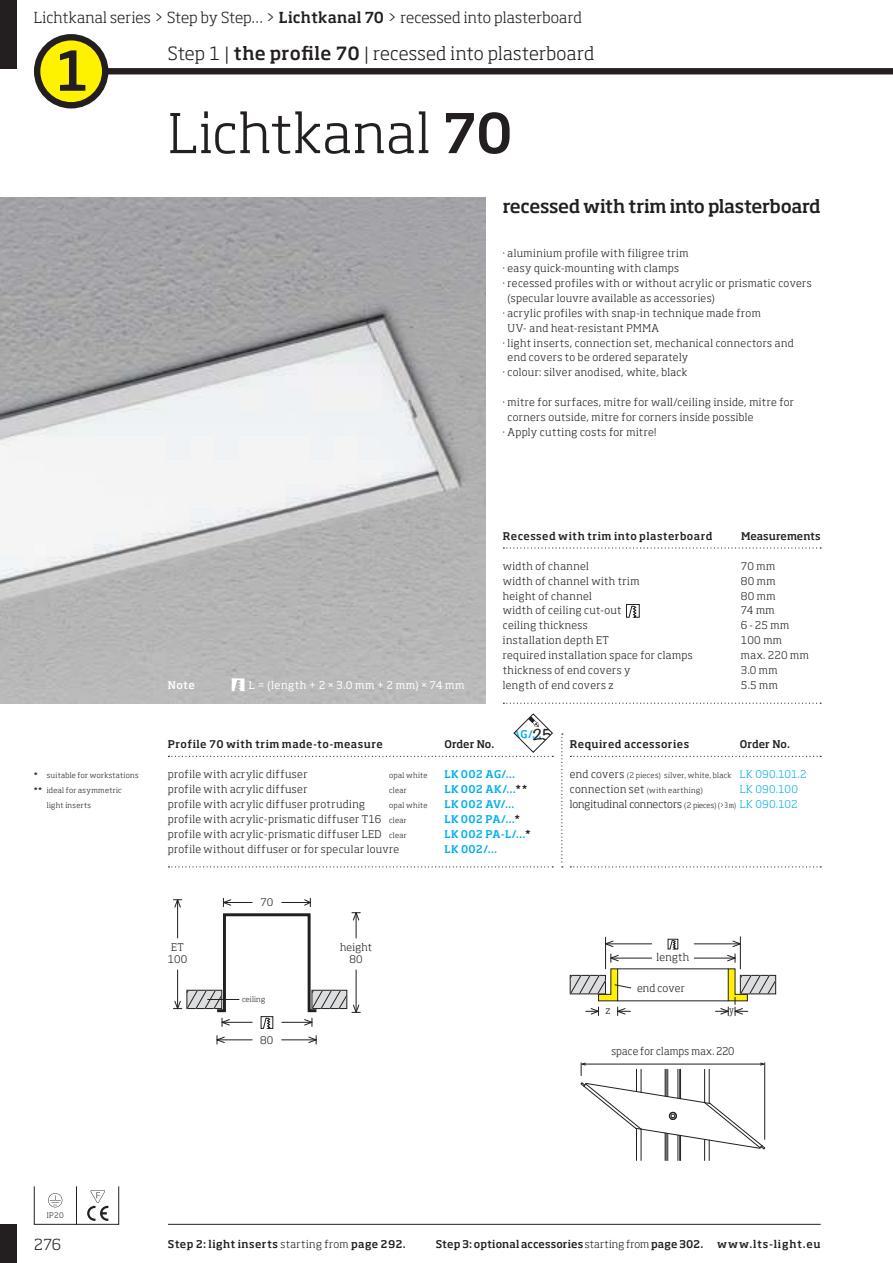
<style>
.page{position:relative;width:893px;height:1263px;background:#fff}
.page>*{position:absolute;margin:0;border:0;box-sizing:border-box;transform-origin:0 0}
.t1{font:300 54px "Soho Pro";letter-spacing:.015em;color:#231f20}
.t2{font:500 54px "Soho Pro";color:#231f20}
.t3{font:300 18px "Soho Pro";letter-spacing:.015em;color:#231f20}
.t4{font:500 18px "Soho Pro";letter-spacing:-.02em;color:#231f20}
.t5{font:300 15px "Soho Pro";letter-spacing:.01em;color:#231f20}
.t6{font:300 10.5px "Soho Pro";letter-spacing:.04em;color:#231f20}
.t7{font:500 10.5px "Soho Pro";letter-spacing:.035em;color:#231f20}
.t8{font:500 10.5px "Soho Pro";letter-spacing:.03em;color:#00aeef}
.t9{font:500 10.5px "Soho Pro";letter-spacing:.005em;color:#231f20}
.t10{font:300 10.5px/14.9px "Soho Pro";letter-spacing:.005em;color:#231f20;text-align:right}
.t11{font:10.5px "Soho Pro";letter-spacing:.05em;color:#fff}
.t12{font:300 10.5px "Soho Pro";letter-spacing:.04em;color:#231f20;scale:.96 1}
.t13{font:500 10.5px "Soho Pro";letter-spacing:.08em;color:#231f20}
.t14{font:300 10.5px "Soho Pro";letter-spacing:.015em;color:#231f20}
.t15{font:500 10.5px "Soho Pro";color:#fff}
.t16{font:300 condensed 10.5px "Soho Pro";color:#231f20}
.t17{font:300 10.35px/12.5px "Soho Pro";letter-spacing:.01em;color:#231f20;text-align:center}
.t18{font:300 7.5px/14.9px "Soho Pro";letter-spacing:.04em;color:#231f20}
.t19{font:300 7.35px "Soho Pro";letter-spacing:.035em;color:#231f20}
.s1{font-weight:500}
.s2{font-family:"Noteworthy";font-weight:700;font-size:13.5px;color:#231f20}
.s3{color:#231f20}
.s4{font-size:7.5px}
.s5{font-size:10.5px}
.s6{font-size:10.5px;color:#00aeef}
.s7{color:#00aeef}
.s8{font-stretch:condensed;font-size:7.5px}
.s9{font-weight:300}
</style>
<div class="page">
<img style="left:0;top:198px;width:486px;height:506px">
<div style="left:37px;top:37px;width:68px;height:68px;background:#fff200;border-radius:50%"></div>
<div style="left:34px;top:34px;width:74px;height:74px;border:6px solid #231f20;border-radius:50%"></div>
<div style="left:104px;top:68px;width:789px;height:6px;background:#231f20"></div>
<svg style="left:168px;top:866px;width:385px;height:1px"></svg>
<svg style="left:570px;top:756px;width:251px;height:1px"></svg>
<svg style="left:503px;top:547px;width:318px;height:2px"></svg>
<svg style="left:503px;top:703px;width:318px;height:1px"></svg>
<svg style="left:570px;top:866px;width:251px;height:1px"></svg>
<svg style="left:561px;top:734px;width:2px;height:133px"></svg>
<hr style="left:168px;top:1224px;width:653px;height:1px;background:#231f20">
<div style="left:34px;top:1186px;width:85px;height:39px;border:1px solid #231f20"></div>
<hr style="left:76px;top:1186px;width:1px;height:39px;background:#231f20">
<svg style="left:626px;top:604px;width:13px;height:13px"></svg>
<hr style="left:282px;top:1040px;width:34px;height:1px;background:#231f20">
<svg style="left:308px;top:1036px;width:9px;height:8px"></svg>
<hr style="left:217px;top:1040px;width:35px;height:1px;background:#231f20">
<svg style="left:216px;top:1036px;width:9px;height:8px"></svg>
<svg style="left:173px;top:898px;width:187px;height:131px"></svg>
<svg style="left:580px;top:1062px;width:186px;height:98px"></svg>
<svg style="left:48px;top:1193px;width:14px;height:14px"></svg>
<svg style="left:87px;top:1190px;width:21px;height:31px"></svg>
<hr style="left:618px;top:1000px;width:110px;height:1px;background:#231f20">
<hr style="left:611px;top:958px;width:41px;height:1px;background:#231f20">
<hr style="left:694px;top:958px;width:41px;height:1px;background:#231f20">
<svg style="left:610px;top:954px;width:9px;height:8px"></svg>
<svg style="left:727px;top:954px;width:9px;height:8px"></svg>
<hr style="left:618px;top:968px;width:110px;height:1px;background:#231f20">
<hr style="left:605px;top:944px;width:47px;height:1px;background:#231f20">
<svg style="left:606px;top:940px;width:8px;height:7px"></svg>
<hr style="left:694px;top:944px;width:46px;height:1px;background:#231f20">
<svg style="left:732px;top:940px;width:8px;height:7px"></svg>
<hr style="left:605px;top:937px;width:1px;height:32px;background:#231f20">
<hr style="left:740px;top:937px;width:1px;height:32px;background:#231f20">
<svg style="left:667px;top:939px;width:11px;height:11px"></svg>
<svg style="left:569px;top:968px;width:63px;height:48px"></svg>
<svg style="left:715px;top:968px;width:62px;height:48px"></svg>
<svg style="left:168px;top:713px;width:385px;height:44px"></svg>
<svg style="left:232px;top:678px;width:12px;height:13px"></svg>
<div style="left:0;top:0;width:17px;height:68px;background:#231f20"></div>
<div style="left:0;top:1225px;width:17px;height:38px;background:#231f20"></div>
<h3 class="t5" style="left:34px;top:11px;width:549px">Lichtkanal series &gt; Step by Step… &gt; <span class="s1">Lichtkanal 70</span> &gt; recessed into plasterboard</h3>
<h1 class="t2" style="left:57px;top:49px;width:33px">1</h1>
<h2 class="t3" style="left:168px;top:46px;width:428px">Step 1 | <span class="s1">the profile 70</span> | recessed into plasterboard</h2>
<h1 class="t1" style="left:168px;top:111px;width:346px">Lichtkanal <span class="s1">70</span></h1>
<h2 class="t4" style="left:503px;top:199px;width:319px">recessed with trim into plasterboard</h2>
<p class="t6" style="left:503px;top:249px;width:187px">· aluminium profile with filigree trim</p>
<p class="t6" style="left:503px;top:264px;width:178px">· easy quick-mounting with clamps</p>
<p class="t6" style="left:503px;top:279px;width:310px">· recessed profiles with or without acrylic or prismatic covers</p>
<p class="t6" style="left:507px;top:294px;width:209px">(specular louvre available as accessories)</p>
<p class="t6" style="left:503px;top:309px;width:259px">· acrylic profiles with snap-in technique made from</p>
<p class="t6" style="left:507px;top:324px;width:153px">UV- and heat-resistant PMMA</p>
<p class="t6" style="left:503px;top:338px;width:292px">· light inserts, connection set, mechanical connectors and</p>
<p class="t6" style="left:507px;top:353px;width:182px">end covers to be ordered separately</p>
<p class="t6" style="left:503px;top:368px;width:186px">· colour: silver anodised, white, black</p>
<p class="t6" style="left:503px;top:398px;width:293px">· mitre for surfaces, mitre for wall/ceiling inside, mitre for</p>
<p class="t6" style="left:507px;top:413px;width:247px">corners outside, mitre for corners inside possible</p>
<p class="t6" style="left:503px;top:428px;width:155px">· Apply cutting costs for mitre!</p>
<p class="t18" style="left:34px;top:769px;width:106px"><span class="s1">*</span> suitable for workstations</p>
<p class="t18" style="left:34px;top:783px;width:89px"><span class="s1">**</span> ideal for asymmetric</p>
<p class="t18" style="left:47px;top:798px;width:46px">light inserts</p>
<p class="t15" style="left:168px;top:681px;width:28px">Note</p>
<p class="t11" style="left:249px;top:681px;width:217px">L = (length + 2 × 3.0 mm + 2 mm) × 74 mm</p>
<p class="t7" style="left:503px;top:532px;width:211px">Recessed with trim into plasterboard</p>
<p class="t9" style="left:741px;top:532px;width:81px">Measurements</p>
<p class="t6" style="left:503px;top:562px;width:88px">width of channel</p>
<p class="t6" style="left:741px;top:562px;width:36px">70 mm</p>
<p class="t6" style="left:503px;top:577px;width:138px">width of channel with trim</p>
<p class="t6" style="left:741px;top:577px;width:36px">80 mm</p>
<p class="t6" style="left:503px;top:591px;width:90px">height of channel</p>
<p class="t6" style="left:741px;top:591px;width:36px">80 mm</p>
<p class="t6" style="left:503px;top:606px;width:120px">width of ceiling cut-out</p>
<p class="t6" style="left:741px;top:606px;width:35px">74 mm</p>
<p class="t6" style="left:503px;top:621px;width:87px">ceiling thickness</p>
<p class="t6" style="left:741px;top:621px;width:50px">6 - 25 mm</p>
<p class="t6" style="left:503px;top:636px;width:108px">installation depth ET</p>
<p class="t6" style="left:741px;top:636px;width:43px">100 mm</p>
<p class="t6" style="left:503px;top:651px;width:191px">required installation space for clamps</p>
<p class="t6" style="left:741px;top:651px;width:69px">max. 220 mm</p>
<p class="t6" style="left:503px;top:666px;width:129px">thickness of end covers y</p>
<p class="t6" style="left:741px;top:666px;width:38px">3.0 mm</p>
<p class="t6" style="left:503px;top:681px;width:112px">length of end covers z</p>
<p class="t6" style="left:741px;top:681px;width:38px">5.5 mm</p>
<p class="t8" style="left:512px;top:730px;width:42px">AG/…<span class="s2">25</span></p>
<p class="t7" style="left:168px;top:740px;width:216px">Profile 70 with trim made-to-measure</p>
<p class="t7" style="left:444px;top:740px;width:52px">Order No.</p>
<p class="t6" style="left:168px;top:770px;width:141px">profile with acrylic diffuser</p>
<p class="t18" style="left:389px;top:769px;width:40px">opal white</p>
<p class="t8" style="left:444px;top:770px;width:72px">LK 002 AG/…</p>
<p class="t6" style="left:168px;top:785px;width:141px">profile with acrylic diffuser</p>
<p class="t18" style="left:389px;top:783px;width:19px">clear</p>
<p class="t8" style="left:444px;top:785px;width:85px">LK 002 AK/…<span class="s3">**</span></p>
<p class="t6" style="left:168px;top:800px;width:199px">profile with acrylic diffuser protruding</p>
<p class="t18" style="left:389px;top:798px;width:40px">opal white</p>
<p class="t8" style="left:444px;top:800px;width:72px">LK 002 AV/…</p>
<p class="t6" style="left:168px;top:815px;width:240px">profile with acrylic-prismatic diffuser T16 <span class="s4">clear</span></p>
<p class="t8" style="left:444px;top:815px;width:77px">LK 002 PA/…<span class="s3">*</span></p>
<p class="t6" style="left:168px;top:830px;width:240px">profile with acrylic-prismatic diffuser LED <span class="s4">clear</span></p>
<p class="t8" style="left:444px;top:830px;width:88px">LK 002 PA-L/…<span class="s3">*</span></p>
<p class="t6" style="left:168px;top:844px;width:233px">profile without diffuser or for specular louvre</p>
<p class="t8" style="left:444px;top:844px;width:54px">LK 002/…</p>
<p class="t17" style="left:168px;top:942px;width:21px">ET<br>100</p>
<p class="t17" style="left:260px;top:897px;width:14px">70</p>
<p class="t19" style="left:242px;top:996px;width:25px">ceiling</p>
<p class="t17" style="left:260px;top:1034px;width:15px">80</p>
<p class="t17" style="left:340px;top:942px;width:33px">height<br>80</p>
<p class="t7" style="left:570px;top:740px;width:121px">Required accessories</p>
<p class="t7" style="left:740px;top:740px;width:52px">Order No.</p>
<p class="t18" style="left:570px;top:769px;width:238px"><span class="s5">end covers</span> (2 pieces) silver, white, black <span class="s6">LK 090.101.2 </span><span class="s5">connection set</span> (with earthing)</p>
<p class="t10" style="left:570px;top:782px;width:230px"><span class="s7">LK 090.100<br></span>longitudinal connectors <span class="s4">(2 pieces)</span> <span class="s8">(&gt; 3 m)</span> <span class="s7">LK 090.102</span></p>
<p class="t6" style="left:657px;top:953px;width:34px">length</p>
<p class="t14" style="left:637px;top:984px;width:49px">end cover</p>
<p class="t6" style="left:605px;top:1006px;width:7px">z</p>
<p class="t16" style="left:729px;top:1006px;width:6px">y</p>
<p class="t12" style="left:611px;top:1047px;width:130px">space for clamps max. 220</p>
<p class="t18" style="left:47px;top:1208px;width:19px">IP 20</p>
<h3 class="t5" style="left:34px;top:1238px;width:29px">276</h3>
<p class="t13" style="left:717px;top:1240px;width:105px">www.lts-light.eu</p>
<p class="t7" style="left:168px;top:1240px;width:239px">Step 2: light inserts <span class="s9">starting from</span> page 292.</p>
<p class="t9" style="left:436px;top:1240px;width:269px">Step 3: optional accessories <span class="s9">starting from</span> page 302.</p>
</div>
